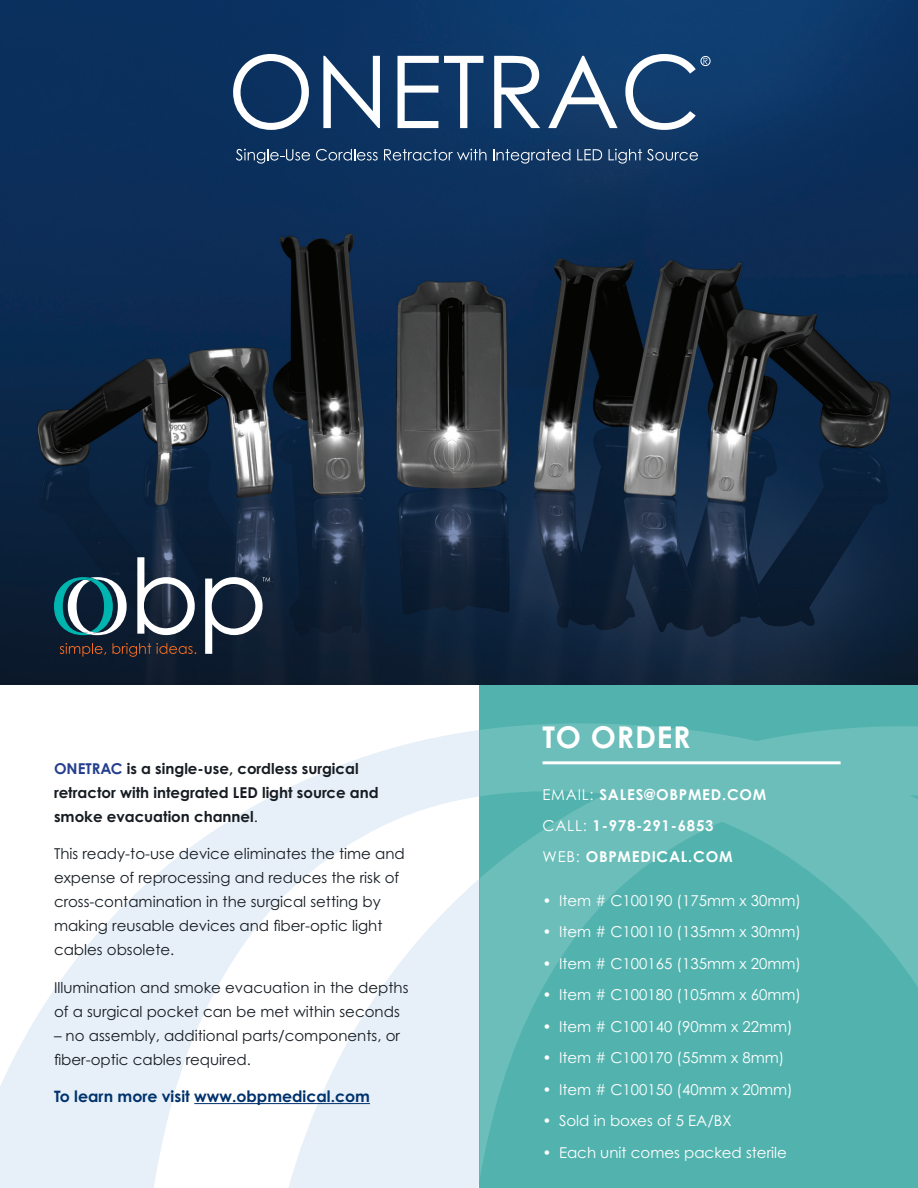
<style>
.page{position:relative;width:918px;height:1188px;background:#fff}
.page>*{position:absolute;margin:0;border:0;box-sizing:border-box;transform-origin:0 0}
.t1{font:700 30px "Century Gothic Pro";letter-spacing:.025em;color:#fff}
.t2{font:700 15.75px "Century Gothic Pro";color:#00326d}
.t3{font:15px/24px "Century Gothic Pro";color:#161c22}
.t4{font:15px "Century Gothic Pro";color:#fff}
.t5{font:700 15px/24px "Century Gothic Pro";color:#161c22}
.t6{font:700 15px "Century Gothic Pro";letter-spacing:.05em;color:#fff}
.s1{color:#253f8e}
.s2{font-weight:400}
</style>
<div class="page">
<div style="left:480px;top:685px;width:438px;height:503px;background:#52b3ae"></div>
<svg style="left:480px;top:723px;width:438px;height:452px"></svg>
<svg style="left:0;top:723px;width:480px;height:465px"></svg>
<img style="left:0;top:0;width:918px;height:685px">
<hr style="left:194px;top:1103px;width:176px;height:1px;background:#00326d">
<hr style="left:543px;top:761px;width:298px;height:3px;background:#fff">
<div style="left:701px;top:56px;width:9px;height:10px;border:1px solid #fff;border-radius:50%"></div>
<svg style="left:704px;top:58px;width:4px;height:6px"></svg>
<svg style="left:236px;top:149px;width:74px;height:15px"></svg>
<svg style="left:316px;top:149px;width:62px;height:12px"></svg>
<svg style="left:384px;top:149px;width:102px;height:12px"></svg>
<svg style="left:493px;top:149px;width:77px;height:15px"></svg>
<svg style="left:577px;top:149px;width:25px;height:11px"></svg>
<svg style="left:609px;top:149px;width:89px;height:15px"></svg>
<svg style="left:233px;top:54px;width:76px;height:76px"></svg>
<svg style="left:323px;top:56px;width:57px;height:72px"></svg>
<svg style="left:398px;top:56px;width:85px;height:72px"></svg>
<svg style="left:494px;top:56px;width:46px;height:72px"></svg>
<svg style="left:548px;top:56px;width:70px;height:72px"></svg>
<svg style="left:625px;top:54px;width:71px;height:76px"></svg>
<svg style="left:137px;top:557px;width:58px;height:78px"></svg>
<svg style="left:60px;top:643px;width:46px;height:14px"></svg>
<svg style="left:112px;top:643px;width:84px;height:14px"></svg>
<svg style="left:54px;top:577px;width:73px;height:58px"></svg>
<svg style="left:84px;top:631px;width:13px;height:4px"></svg>
<svg style="left:205px;top:577px;width:65px;height:77px"></svg>
<p class="t5" style="left:54px;top:756px;width:326px"><span class="s1">ONETRAC</span> is a single-use, cordless surgical retractor with integrated LED light source and smoke evacuation channel<span class="s2">.</span></p>
<p class="t3" style="left:54px;top:841px;width:352px">This ready-to-use device eliminates the time and expense of reprocessing and reduces the risk of cross-contamination in the surgical setting by making reusable devices and fiber-optic light cables obsolete.</p>
<p class="t3" style="left:54px;top:975px;width:356px">Illumination and smoke evacuation in the depths of a surgical pocket can be met within seconds</p>
<p class="t3" style="left:54px;top:1023px;width:348px">– no assembly, additional parts/components, or fiber-optic cables required.</p>
<p class="t2" style="left:54px;top:1086px;width:318px">To learn more visit www.obpmedical.com</p>
<p class="t1" style="left:543px;top:718px;width:150px">TO ORDER</p>
<p class="t6" style="left:543px;top:786px;width:225px"><span class="s2">EMAIL:</span> SALES@OBPMED.COM</p>
<p class="t6" style="left:543px;top:816px;width:173px"><span class="s2">CALL:</span> 1-978-291-6853</p>
<p class="t6" style="left:543px;top:847px;width:192px"><span class="s2">WEB:</span> OBPMEDICAL.COM</p>
<p class="t4" style="left:543px;top:891px;width:260px">• Item # C100190 (175mm x 30mm)</p>
<p class="t4" style="left:543px;top:923px;width:260px">• Item # C100110 (135mm x 30mm)</p>
<p class="t4" style="left:543px;top:954px;width:260px">• Item # C100165 (135mm x 20mm)</p>
<p class="t4" style="left:543px;top:986px;width:260px">• Item # C100180 (105mm x 60mm)</p>
<p class="t4" style="left:543px;top:1017px;width:252px">• Item # C100140 (90mm x 22mm)</p>
<p class="t4" style="left:543px;top:1049px;width:243px">• Item # C100170 (55mm x 8mm)</p>
<p class="t4" style="left:543px;top:1080px;width:252px">• Item # C100150 (40mm x 20mm)</p>
<p class="t4" style="left:543px;top:1112px;width:191px">• Sold in boxes of 5 EA/BX</p>
<p class="t4" style="left:543px;top:1143px;width:246px">• Each unit comes packed sterile</p>
</div>
